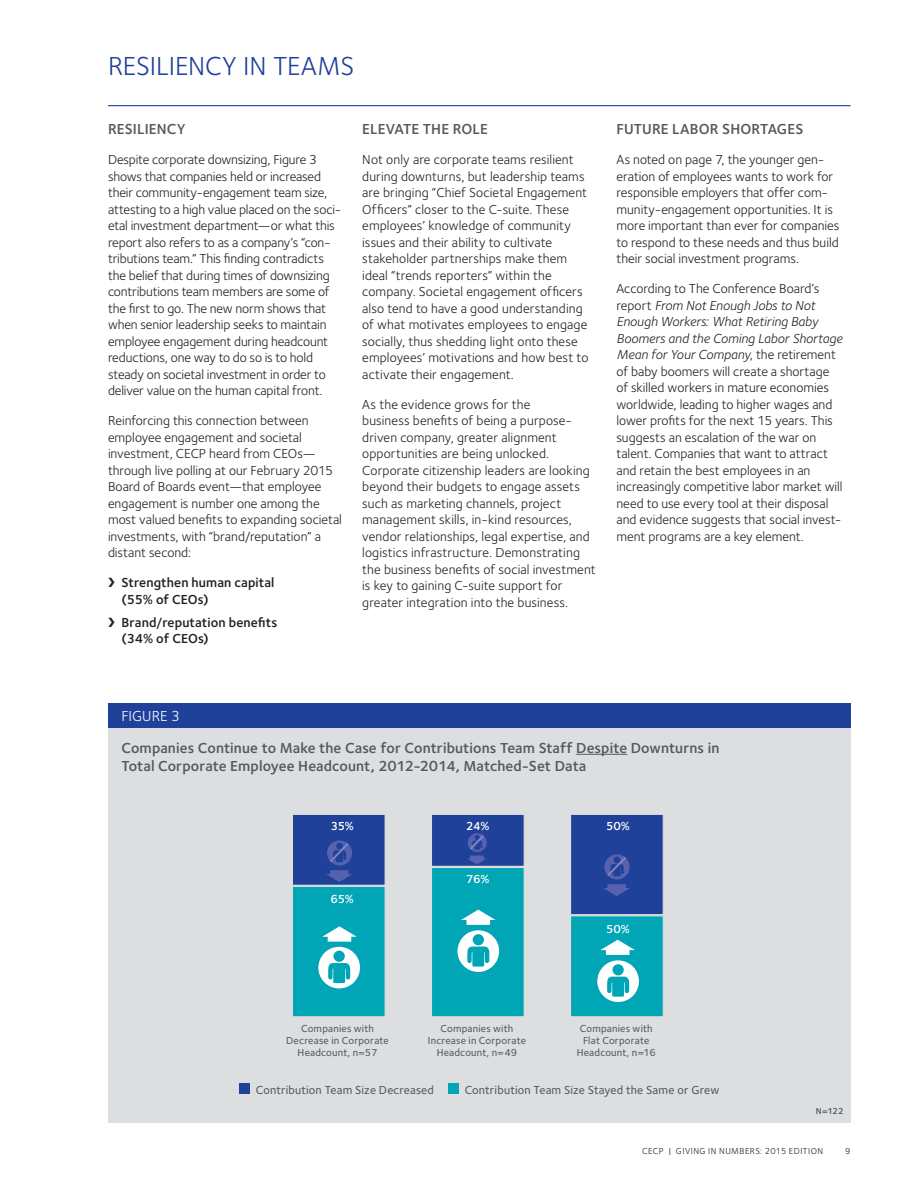
<style>
.page{position:relative;width:918px;height:1188px;background:#fff}
.page>*{position:absolute;margin:0;border:0;box-sizing:border-box;transform-origin:0 0}
.Page_Head_Green_2013{font:27px "Foundry Sterling";color:#20419a}
.Text_CAP_Head_2013{font:600 15px/18px "Foundry Sterling";letter-spacing:.005em;color:#57585a}
.Figure___2013{font:15px "Foundry Sterling";letter-spacing:.01em;color:#fff}
.t1{font:13.5px/16.5px "Foundry Sterling";color:#231f20}
.t2{font:600 13.5px/16.5px "Foundry Sterling";letter-spacing:.005em;color:#231f20}
.t3{font:500 12px "Foundry Sterling";letter-spacing:.015em;color:#57585a}
.t4{font:600 12px "Foundry Sterling";letter-spacing:-.035em;color:#fff}
.t5{font:500 10.5px/12px "Foundry Sterling";letter-spacing:.02em;color:#57585a;text-align:center}
.t6{font:9px "Foundry Sterling";letter-spacing:.055em;color:#231f20}
.Table_n_Value_2013{font:600 9px "Foundry Sterling";color:#57585a}
.s1{font-style:italic}
</style>
<div class="page">
<hr style="left:108px;top:105px;width:742px;height:1px;background:#20419a">
<div style="left:108px;top:704px;width:742px;height:418px;background:#dddedf"></div>
<hr style="left:576px;top:754px;width:51px;height:1px;background:#57585a">
<div style="left:108px;top:703px;width:742px;height:24px;background:#20419a"></div>
<div style="left:431px;top:814px;width:94px;height:53px;background:#20419a;border:1px solid #dddedf"></div>
<div style="left:431px;top:867px;width:94px;height:150px;background:#00a5b6;border:1px solid #dddedf"></div>
<div style="left:292px;top:814px;width:94px;height:72px;background:#20419a;border:1px solid #dddedf"></div>
<div style="left:292px;top:886px;width:94px;height:131px;background:#00a5b6;border:1px solid #dddedf"></div>
<div style="left:570px;top:814px;width:94px;height:101px;background:#20419a;border:1px solid #dddedf"></div>
<div style="left:570px;top:915px;width:94px;height:102px;background:#00a5b6;border:1px solid #dddedf"></div>
<div style="left:239px;top:1083px;width:11px;height:11px;background:#20419a"></div>
<div style="left:448px;top:1083px;width:11px;height:11px;background:#00a5b6"></div>
<svg style="left:318px;top:926px;width:42px;height:63px"></svg>
<svg style="left:457px;top:910px;width:42px;height:62px"></svg>
<svg style="left:597px;top:940px;width:42px;height:62px"></svg>
<svg style="left:326px;top:840px;width:26px;height:42px"></svg>
<svg style="left:467px;top:833px;width:20px;height:32px"></svg>
<svg style="left:603px;top:854px;width:27px;height:42px"></svg>
<p class="Page_Head_Green_2013" style="left:108px;top:50px;width:248px">RESILIENCY IN TEAMS</p>
<p class="Text_CAP_Head_2013" style="left:108px;top:120px;width:79px">RESILIENCY</p>
<p class="t1" style="left:108px;top:151px;width:235px">Despite corporate downsizing, Figure 3 shows that companies held or increased their community-engagement team size, attesting to a high value placed on the soci&shy;etal investment department—or what this report also refers to as a company’s “con&shy;tributions team.” This finding contradicts the belief that during times of downsizing contributions team members are some of the first to go. The new norm shows that when senior leadership seeks to maintain employee engagement during headcount reductions, one way to do so is to hold steady on societal investment in order to deliver value on the human capital front.</p>
<p class="t1" style="left:108px;top:412px;width:235px">Reinforcing this connection between employee engagement and societal investment, CECP heard from CEOs— through live polling at our February 2015<br>Board of Boards event—that employee engagement is number one among the most valued benefits to expanding societal investments, with “brand/reputation” a distant second:</p>
<p class="t2" style="left:122px;top:574px;width:154px">Strengthen human capital (55% of CEOs)</p>
<p class="t2" style="left:122px;top:614px;width:158px">Brand/reputation benefits (34% of CEOs)</p>
<p class="Text_CAP_Head_2013" style="left:362px;top:120px;width:127px">ELEVATE THE ROLE</p>
<p class="t1" style="left:362px;top:151px;width:228px">Not only are corporate teams resilient during downturns, but leadership teams are bringing “Chief Societal Engagement Officers” closer to the C-suite. These employees’ knowledge of community issues and their ability to cultivate stakeholder partnerships make them ideal “trends reporters” within the company. Societal engagement officers also tend to have a good understanding of what motivates employees to engage socially, thus shedding light onto these employees’ motivations and how best to activate their engagement.</p>
<p class="t1" style="left:362px;top:396px;width:235px">As the evidence grows for the<br>business benefits of being a purpose&shy;driven company, greater alignment opportunities are being unlocked.<br>Corporate citizenship leaders are looking beyond their budgets to engage assets such as marketing channels, project management skills, in-kind resources, vendor relationships, legal expertise, and logistics infrastructure. Demonstrating the business benefits of social investment is key to gaining C-suite support for greater integration into the business.</p>
<p class="Text_CAP_Head_2013" style="left:616px;top:120px;width:188px">FUTURE LABOR SHORTAGES</p>
<p class="t1" style="left:616px;top:151px;width:224px">As noted on page 7, the younger gen&shy;eration of employees wants to work for responsible employers that offer com&shy;munity-engagement opportunities. It is more important than ever for companies to respond to these needs and thus build their social investment programs.</p>
<p class="t1" style="left:616px;top:280px;width:228px">According to The Conference Board’s report <span class="s1">From Not Enough Jobs to Not Enough Workers: What Retiring Baby Boomers and the Coming Labor Shortage Mean for Your Company</span>, the retirement of baby boomers will create a shortage of skilled workers in mature economies worldwide, leading to higher wages and lower profits for the next 15 years. This suggests an escalation of the war on talent. Companies that want to attract and retain the best employees in an increasingly competitive labor market will need to use every tool at their disposal and evidence suggests that social invest&shy;ment programs are a key element.</p>
<p class="Figure___2013" style="left:122px;top:707px;width:60px">FIGURE 3</p>
<p class="Text_CAP_Head_2013" style="left:122px;top:739px;width:600px">Companies Continue to Make the Case for Contributions Team Staff Despite Downturns in<br>Total Corporate Employee Headcount, 2012-2014, Matched-Set Data</p>
<p class="t4" style="left:331px;top:818px;width:25px">35%</p>
<p class="t4" style="left:331px;top:891px;width:25px">65%</p>
<p class="t4" style="left:466px;top:818px;width:25px">24%</p>
<p class="t4" style="left:606px;top:818px;width:25px">50%</p>
<p class="t4" style="left:466px;top:872px;width:25px">76%</p>
<p class="t4" style="left:606px;top:922px;width:25px">50%</p>
<p class="t5" style="left:286px;top:1022px;width:104px">Companies with<br>Decrease in Corporate<br>Headcount, n=57</p>
<p class="t5" style="left:428px;top:1022px;width:100px">Companies with<br>Increase in Corporate<br>Headcount, n=49</p>
<p class="t5" style="left:577px;top:1022px;width:81px">Companies with<br>Flat Corporate<br>Headcount, n=16</p>
<p class="t3" style="left:256px;top:1083px;width:180px">Contribution Team Size Decreased</p>
<p class="t3" style="left:465px;top:1083px;width:256px">Contribution Team Size Stayed the Same or Grew</p>
<p class="Table_n_Value_2013" style="left:816px;top:1106px;width:29px">N=122</p>
<p class="t6" style="left:642px;top:1146px;width:183px">CECP | GIVING IN NUMBERS: 2015 EDITION</p>
<p class="t6" style="left:845px;top:1146px;width:7px">9</p>
</div>
